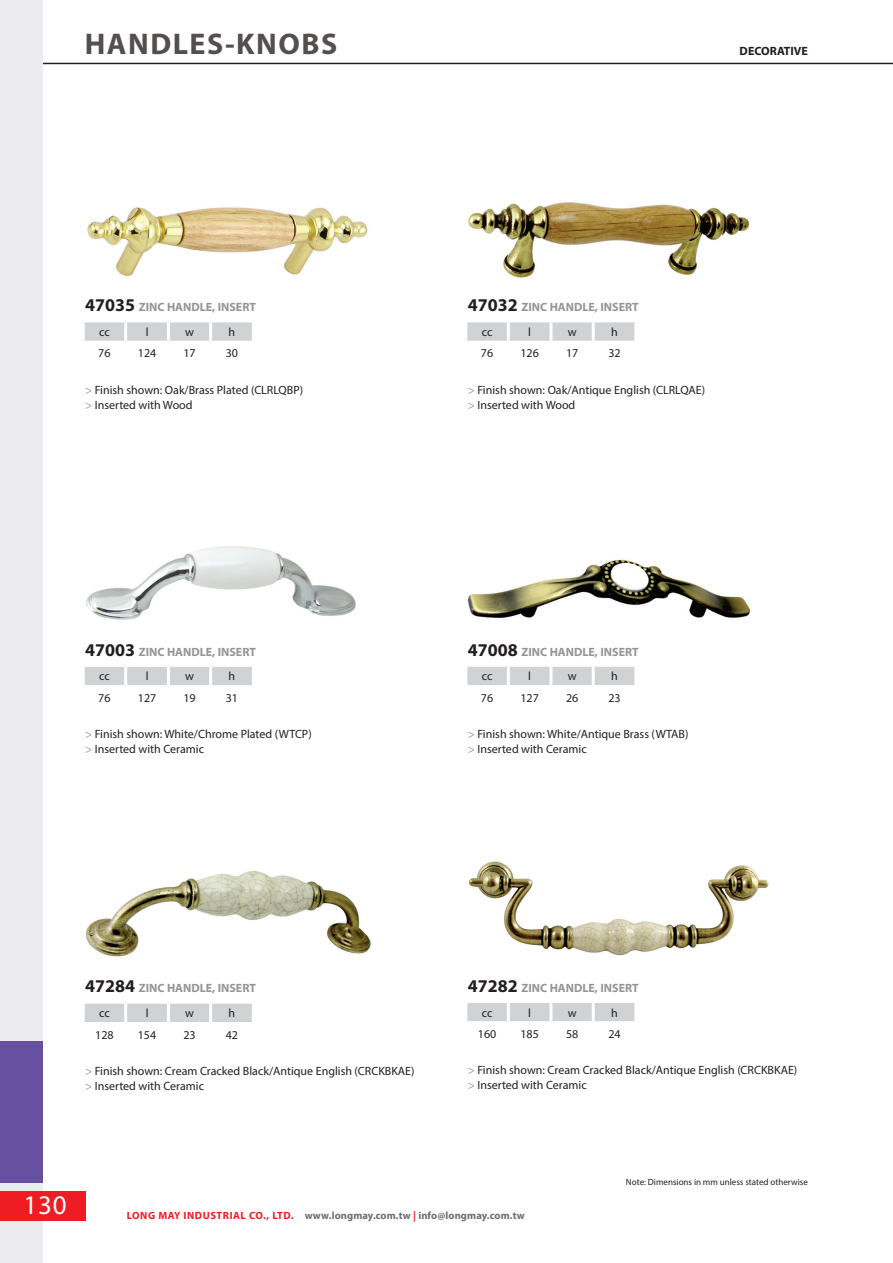
<style>
.page{position:relative;width:893px;height:1263px;background:#fff}
.page>*{position:absolute;margin:0;border:0;box-sizing:border-box;transform-origin:0 0}
.t1{font:700 30px "Myriad Pro";letter-spacing:.05em;color:#534f4f}
.t2{font:27px "Myriad Pro";color:#fff}
.t3{font:12px/15px "Myriad Pro";color:#231f20}
.t4{font:700 12px/24.9px "Myriad Pro";color:#939598}
.t5{font:700 12px "Myriad Pro";color:#231f20}
.t6{font:700 10.5px "Myriad Pro";letter-spacing:.01em;color:#6c6d70}
.t7{font:9px "Myriad Pro";color:#231f20}
.s1{font-size:18px;color:#231f20}
.s2{font-weight:400;color:#231f20}
.s3{color:#939598}
.s4{color:#ee1d23}
</style>
<div class="page">
<hr style="left:0;top:63px;width:893px;height:1px;background:#231f20">
<div style="left:0;top:0;width:43px;height:1263px;background:#ececee"></div>
<div style="left:0;top:1191px;width:85px;height:30px;background:#ee1d23"></div>
<div style="left:0;top:1041px;width:43px;height:141px;background:#6850a1"></div>
<svg style="left:85px;top:322px;width:167px;height:19px;background:#d2d3d5"></svg>
<hr style="left:124px;top:322px;width:3px;height:19px;background:#fff">
<hr style="left:167px;top:322px;width:3px;height:19px;background:#fff">
<hr style="left:209px;top:322px;width:3px;height:19px;background:#fff">
<svg style="left:467px;top:322px;width:167px;height:19px;background:#d3d3d5"></svg>
<hr style="left:507px;top:322px;width:3px;height:19px;background:#fff">
<hr style="left:550px;top:322px;width:3px;height:19px;background:#fff">
<hr style="left:592px;top:322px;width:3px;height:19px;background:#fff">
<div style="left:467px;top:667px;width:167px;height:18px;background:#d1d2d4"></div>
<hr style="left:507px;top:667px;width:3px;height:18px;background:#fff">
<hr style="left:550px;top:667px;width:3px;height:18px;background:#fff">
<hr style="left:592px;top:667px;width:3px;height:18px;background:#fff">
<div style="left:85px;top:1004px;width:167px;height:18px;background:#d1d2d4"></div>
<hr style="left:124px;top:1004px;width:3px;height:18px;background:#fff">
<hr style="left:167px;top:1004px;width:3px;height:18px;background:#fff">
<hr style="left:209px;top:1004px;width:3px;height:18px;background:#fff">
<div style="left:85px;top:667px;width:167px;height:18px;background:#d1d2d4"></div>
<hr style="left:124px;top:667px;width:3px;height:18px;background:#fff">
<hr style="left:167px;top:667px;width:3px;height:18px;background:#fff">
<hr style="left:209px;top:667px;width:3px;height:18px;background:#fff">
<div style="left:467px;top:1003px;width:167px;height:18px;background:#d1d2d4"></div>
<hr style="left:507px;top:1003px;width:3px;height:18px;background:#fff">
<hr style="left:550px;top:1003px;width:3px;height:18px;background:#fff">
<hr style="left:592px;top:1003px;width:3px;height:18px;background:#fff">
<img style="left:468px;top:202px;width:281px;height:76px">
<img style="left:468px;top:861px;width:301px;height:95px">
<img style="left:86px;top:871px;width:285px;height:86px">
<img style="left:467px;top:559px;width:284px;height:59px">
<img style="left:86px;top:546px;width:270px;height:74px">
<img style="left:87px;top:207px;width:281px;height:69px">
<h1 class="t1" style="left:85px;top:25px;width:254px">HANDLES-KNOBS</h1>
<p class="t5" style="left:740px;top:43px;width:70px">DECORATIVE</p>
<p class="t4" style="left:99px;top:294px;width:158px;text-indent:-14px"><span class="s1">47035</span> ZINC HANDLE, INSERT <span class="s2">cc</span></p>
<p class="t3" style="left:146px;top:324px;width:4px">l</p>
<p class="t3" style="left:185px;top:324px;width:10px">w</p>
<p class="t3" style="left:229px;top:324px;width:8px">h</p>
<p class="t4" style="left:482px;top:294px;width:158px;text-indent:-14px"><span class="s1">47032</span> ZINC HANDLE, INSERT <span class="s2">cc</span></p>
<p class="t3" style="left:528px;top:324px;width:4px">l</p>
<p class="t3" style="left:568px;top:324px;width:10px">w</p>
<p class="t3" style="left:611px;top:324px;width:8px">h</p>
<p class="t3" style="left:98px;top:346px;width:14px">76</p>
<p class="t3" style="left:138px;top:346px;width:20px">124</p>
<p class="t3" style="left:183px;top:346px;width:14px">17</p>
<p class="t3" style="left:226px;top:346px;width:14px">30</p>
<p class="t3" style="left:85px;top:382px;width:220px"><span class="s3">&gt;</span> Finish shown: Oak/Brass Plated (CLRLQBP) <span class="s3">&gt;</span> Inserted with Wood</p>
<p class="t3" style="left:481px;top:346px;width:14px">76</p>
<p class="t3" style="left:520px;top:346px;width:20px">126</p>
<p class="t3" style="left:566px;top:346px;width:14px">17</p>
<p class="t3" style="left:608px;top:346px;width:14px">32</p>
<p class="t3" style="left:468px;top:382px;width:239px"><span class="s3">&gt;</span> Finish shown: Oak/Antique English (CLRLQAE) <span class="s3">&gt;</span> Inserted with Wood</p>
<p class="t4" style="left:99px;top:639px;width:158px;text-indent:-14px"><span class="s1">47003</span> ZINC HANDLE, INSERT <span class="s2">cc</span></p>
<p class="t3" style="left:146px;top:669px;width:4px">l</p>
<p class="t3" style="left:185px;top:669px;width:10px">w</p>
<p class="t3" style="left:229px;top:669px;width:8px">h</p>
<p class="t4" style="left:482px;top:639px;width:158px;text-indent:-14px"><span class="s1">47008</span> ZINC HANDLE, INSERT <span class="s2">cc</span></p>
<p class="t3" style="left:528px;top:669px;width:4px">l</p>
<p class="t3" style="left:568px;top:669px;width:10px">w</p>
<p class="t3" style="left:611px;top:669px;width:8px">h</p>
<p class="t3" style="left:98px;top:690px;width:14px">76</p>
<p class="t3" style="left:138px;top:690px;width:20px">127</p>
<p class="t3" style="left:183px;top:690px;width:14px">19</p>
<p class="t3" style="left:226px;top:690px;width:14px">31</p>
<p class="t3" style="left:85px;top:727px;width:228px"><span class="s3">&gt;</span> Finish shown: White/Chrome Plated (WTCP) <span class="s3">&gt;</span> Inserted with Ceramic</p>
<p class="t3" style="left:481px;top:690px;width:14px">76</p>
<p class="t3" style="left:520px;top:690px;width:20px">127</p>
<p class="t3" style="left:566px;top:690px;width:14px">26</p>
<p class="t3" style="left:608px;top:690px;width:14px">23</p>
<p class="t3" style="left:468px;top:727px;width:222px"><span class="s3">&gt;</span> Finish shown: White/Antique Brass (WTAB) <span class="s3">&gt;</span> Inserted with Ceramic</p>
<p class="t4" style="left:99px;top:975px;width:158px;text-indent:-14px"><span class="s1">47284</span> ZINC HANDLE, INSERT <span class="s2">cc</span></p>
<p class="t3" style="left:146px;top:1006px;width:4px">l</p>
<p class="t3" style="left:185px;top:1006px;width:10px">w</p>
<p class="t3" style="left:229px;top:1006px;width:8px">h</p>
<p class="t4" style="left:482px;top:975px;width:158px;text-indent:-14px"><span class="s1">47282</span> ZINC HANDLE, INSERT <span class="s2">cc</span></p>
<p class="t3" style="left:528px;top:1005px;width:4px">l</p>
<p class="t3" style="left:568px;top:1005px;width:10px">w</p>
<p class="t3" style="left:611px;top:1005px;width:8px">h</p>
<p class="t3" style="left:95px;top:1027px;width:20px">128</p>
<p class="t3" style="left:138px;top:1027px;width:20px">154</p>
<p class="t3" style="left:183px;top:1027px;width:14px">23</p>
<p class="t3" style="left:226px;top:1027px;width:14px">42</p>
<p class="t3" style="left:85px;top:1063px;width:331px"><span class="s3">&gt;</span> Finish shown: Cream Cracked Black/Antique English (CRCKBKAE) <span class="s3">&gt;</span> Inserted with Ceramic</p>
<p class="t3" style="left:478px;top:1026px;width:20px">160</p>
<p class="t3" style="left:520px;top:1026px;width:20px">185</p>
<p class="t3" style="left:566px;top:1026px;width:14px">58</p>
<p class="t3" style="left:608px;top:1026px;width:14px">24</p>
<p class="t3" style="left:468px;top:1062px;width:331px"><span class="s3">&gt;</span> Finish shown: Cream Cracked Black/Antique English (CRCKBKAE) <span class="s3">&gt;</span> Inserted with Ceramic</p>
<p class="t2" style="left:23px;top:1188px;width:45px">130</p>
<p class="t6" style="left:127px;top:1208px;width:399px"><span class="s4">LONG MAY INDUSTRIAL CO., LTD.</span> www.longmay.com.tw <span class="s4">|</span> info@longmay.com.tw</p>
<p class="t7" style="left:626px;top:1176px;width:183px">Note: Dimensions in mm unless stated otherwise</p>
</div>
